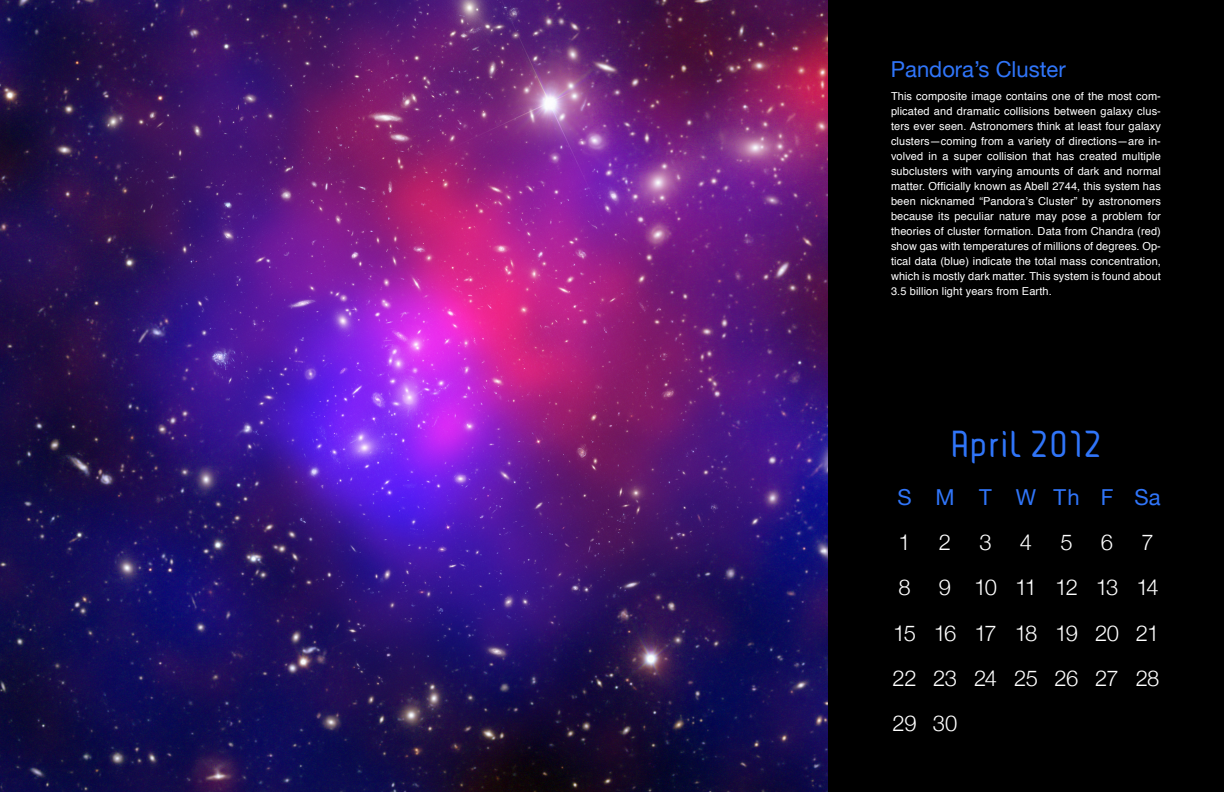
<style>
.page{position:relative;width:1224px;height:792px;background:#000}
.page>*{position:absolute;margin:0;border:0;box-sizing:border-box;transform-origin:0 0}
.t1{font:30px "JUICE Regular";color:#3075f9}
.t2{font:300 22px "Helvetica Neue";letter-spacing:-.065em;color:#fff}
.t3{font:22px "Helvetica Neue";color:#3075f9}
.t4{font:11px/15px "Helvetica";letter-spacing:.01em;color:#fff;text-align:justify}
</style>
<div class="page">
<img style="left:0;top:0;width:828px;height:792px">
<h1 class="t3" style="left:891px;top:56px;width:176px">Pandora’s Cluster</h1>
<p class="t4" style="left:891px;top:89px;width:271px">This composite image contains one of the most com&shy;plicated and dramatic collisions between galaxy clus&shy;ters ever seen. Astronomers think at least four galaxy clusters—coming from a variety of directions—are in&shy;volved in a super collision that has created multiple subclusters with varying amounts of dark and normal</p>
<p class="t4" style="left:891px;top:179px;width:271px">matter. Officially known as Abell 2744, this system has</p>
<p class="t4" style="left:891px;top:194px;width:271px">been nicknamed “Pandora’s Cluster” by astronomers because its peculiar nature may pose a problem for theories of cluster formation. Data from Chandra (red) show gas with temperatures of millions of degrees. Op&shy;tical data (blue) indicate the total mass concentration, which is mostly dark matter. This system is found about</p>
<p class="t4" style="left:891px;top:284px;width:162px">3.5 billion light years from Earth.</p>
<p class="t1" style="left:950px;top:431px;width:154px">April 2012</p>
<p class="t3" style="left:897px;top:484px;width:16px">S</p>
<p class="t3" style="left:936px;top:484px;width:21px">M</p>
<p class="t3" style="left:979px;top:484px;width:14px">T</p>
<p class="t3" style="left:1016px;top:484px;width:22px">W</p>
<p class="t3" style="left:1054px;top:484px;width:27px">Th</p>
<p class="t3" style="left:1101px;top:484px;width:14px">F</p>
<p class="t3" style="left:1135px;top:484px;width:28px">Sa</p>
<p class="t2" style="left:898px;top:529px;width:14px">1</p>
<p class="t2" style="left:939px;top:529px;width:14px">2</p>
<p class="t2" style="left:979px;top:529px;width:14px">3</p>
<p class="t2" style="left:1020px;top:529px;width:14px">4</p>
<p class="t2" style="left:1060px;top:529px;width:14px">5</p>
<p class="t2" style="left:1101px;top:529px;width:14px">6</p>
<p class="t2" style="left:1141px;top:529px;width:14px">7</p>
<p class="t2" style="left:898px;top:574px;width:14px">8</p>
<p class="t2" style="left:939px;top:574px;width:14px">9</p>
<p class="t2" style="left:974px;top:574px;width:24px">10</p>
<p class="t2" style="left:1015px;top:574px;width:23px">11</p>
<p class="t2" style="left:1055px;top:574px;width:24px">12</p>
<p class="t2" style="left:1096px;top:574px;width:24px">13</p>
<p class="t2" style="left:1136px;top:574px;width:24px">14</p>
<p class="t2" style="left:893px;top:619px;width:24px">15</p>
<p class="t2" style="left:934px;top:619px;width:24px">16</p>
<p class="t2" style="left:974px;top:619px;width:24px">17</p>
<p class="t2" style="left:1015px;top:619px;width:24px">18</p>
<p class="t2" style="left:1055px;top:619px;width:24px">19</p>
<p class="t2" style="left:1095px;top:619px;width:26px">20</p>
<p class="t2" style="left:1136px;top:619px;width:25px">21</p>
<p class="t2" style="left:893px;top:665px;width:26px">22</p>
<p class="t2" style="left:933px;top:665px;width:25px">23</p>
<p class="t2" style="left:974px;top:665px;width:25px">24</p>
<p class="t2" style="left:1014px;top:665px;width:25px">25</p>
<p class="t2" style="left:1055px;top:665px;width:25px">26</p>
<p class="t2" style="left:1095px;top:665px;width:25px">27</p>
<p class="t2" style="left:1136px;top:665px;width:25px">28</p>
<p class="t2" style="left:893px;top:710px;width:66px">29 30</p>
</div>
